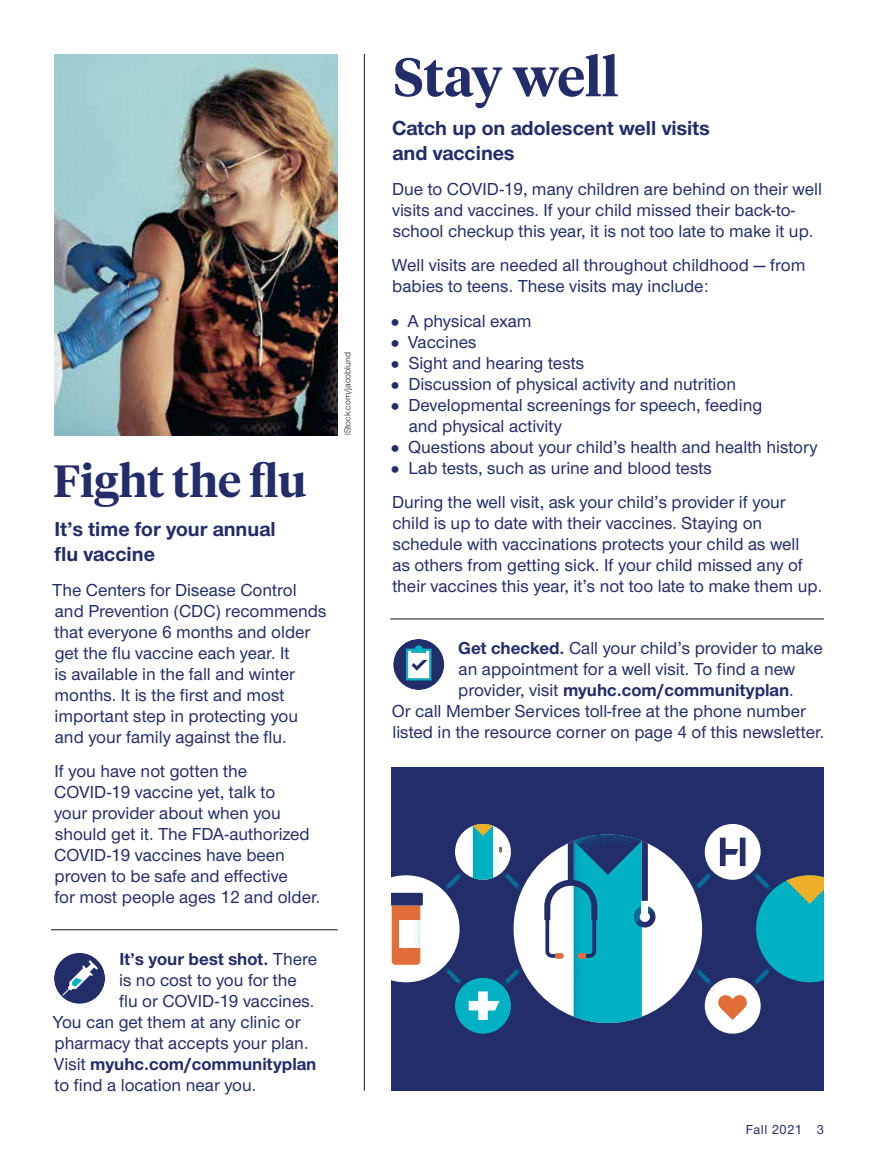
<style>
.page{position:relative;width:878px;height:1161px;background:#fff}
.page>*{position:absolute;margin:0;border:0;box-sizing:border-box;transform-origin:0 0}
.t1{font:600 54px "UHC Serif Headline";color:#222d6a}
.t2{font:600 45px "UHC Serif Headline";color:#222d6a}
.t3{font:700 21px/25.2px "UHC Sans";color:#222d6a}
.t4{font:500 18px/21px "UHC Sans";color:#222d6a}
.t5{font:700 18px "UHC Sans";color:#222d6a}
.t6{font:500 13.5px "UHC Sans";letter-spacing:.04em;color:#222d6a}
.t7{font:9px "UHC Sans";color:#121212}
.s1{font-weight:500}
.s2{font-weight:700}
</style>
<div class="page">
<hr style="left:51px;top:930px;width:286px;height:1px;background:#121212">
<div style="left:54px;top:953px;width:51px;height:51px;background:#222d6a;border-radius:50%"></div>
<svg style="left:62px;top:960px;width:36px;height:35px"></svg>
<hr style="left:390px;top:619px;width:434px;height:1px;background:#121212">
<div style="left:393px;top:639px;width:51px;height:51px;background:#222d6a;border-radius:50%"></div>
<svg style="left:406px;top:645px;width:25px;height:35px"></svg>
<hr style="left:364px;top:54px;width:1px;height:1037px;background:#121212">
<div style="left:392px;top:767px;width:432px;height:324px;background:#222d6a"></div>
<div style="left:704px;top:978px;width:56px;height:56px;background:#fff;border-radius:50%"></div>
<div style="left:455px;top:978px;width:56px;height:56px;background:#00b0c3;border-radius:50%"></div>
<svg style="left:392px;top:824px;width:432px;height:199px"></svg>
<div style="left:639px;top:912px;width:11px;height:10px;background:#fff;border-radius:50%"></div>
<div style="left:641px;top:901px;width:6px;height:13px;background:#fff"></div>
<img style="left:54px;top:54px;width:284px;height:382px">
<h2 class="t2" style="left:53px;top:450px;width:255px">Fight the flu</h2>
<p class="t3" style="left:54px;top:516px;width:222px">It’s time for your annual flu vaccine</p>
<p class="t4" style="left:52px;top:578px;width:276px">The Centers for Disease Control and Prevention (CDC) recommends that everyone 6 months and older get the flu vaccine each year. It<br>is available in the fall and winter months. It is the first and most important step in protecting you and your family against the flu.</p>
<p class="t4" style="left:54px;top:760px;width:268px">If you have not gotten the<br>COVID-19 vaccine yet, talk to<br>your provider about when you should get it. The FDA-authorized<br>COVID-19 vaccines have been proven to be safe and effective<br>for most people ages 12 and older.</p>
<p class="t5" style="left:119px;top:947px;width:199px">It’s your best shot. <span class="s1">There</span></p>
<p class="t4" style="left:119px;top:969px;width:179px">is no cost to you for the</p>
<p class="t4" style="left:119px;top:990px;width:197px">flu or COVID-19 vaccines.</p>
<p class="t4" style="left:53px;top:1011px;width:249px">You can get them at any clinic or</p>
<p class="t4" style="left:55px;top:1032px;width:255px">pharmacy that accepts your plan.</p>
<p class="t5" style="left:54px;top:1052px;width:264px"><span class="s1">Visit</span> myuhc.com/communityplan</p>
<p class="t4" style="left:55px;top:1074px;width:203px">to find a location near you.</p>
<p class="t7" style="left:341px;top:435px;width:84px;rotate:-90deg">iStock.com/jacoblund</p>
<h1 class="t1" style="left:393px;top:40px;width:227px">Stay well</h1>
<p class="t3" style="left:392px;top:115px;width:319px">Catch up on adolescent well visits and vaccines</p>
<p class="t4" style="left:392px;top:177px;width:431px">Due to COVID-19, many children are behind on their well visits and vaccines. If your child missed their back-to&shy;school checkup this year, it is not too late to make it up.</p>
<p class="t4" style="left:392px;top:254px;width:415px">Well visits are needed all throughout childhood — from babies to teens. These visits may include:</p>
<p class="t4" style="left:407px;top:309px;width:412px">A physical exam<br>Vaccines<br>Sight and hearing tests<br>Discussion of physical activity and nutrition<br>Developmental screenings for speech, feeding<br>and physical activity<br>Questions about your child’s health and health history<br>Lab tests, such as urine and blood tests</p>
<p class="t4" style="left:392px;top:491px;width:431px">During the well visit, ask your child’s provider if your child is up to date with their vaccines. Staying on schedule with vaccinations protects your child as well<br>as others from getting sick. If your child missed any of their vaccines this year, it’s not too late to make them up.</p>
<p class="t4" style="left:458px;top:637px;width:366px"><span class="s2">Get checked.</span> Call your child’s provider to make</p>
<p class="t4" style="left:458px;top:658px;width:338px">an appointment for a well visit. To find a new</p>
<p class="t5" style="left:458px;top:678px;width:337px"><span class="s1">provider, visit</span> myuhc.com/communityplan<span class="s1">.</span></p>
<p class="t4" style="left:392px;top:700px;width:415px">Or call Member Services toll-free at the phone number</p>
<p class="t4" style="left:392px;top:721px;width:433px">listed in the resource corner on page 4 of this newsletter.</p>
<p class="t6" style="left:745px;top:1120px;width:80px">Fall 2021 3</p>
</div>
